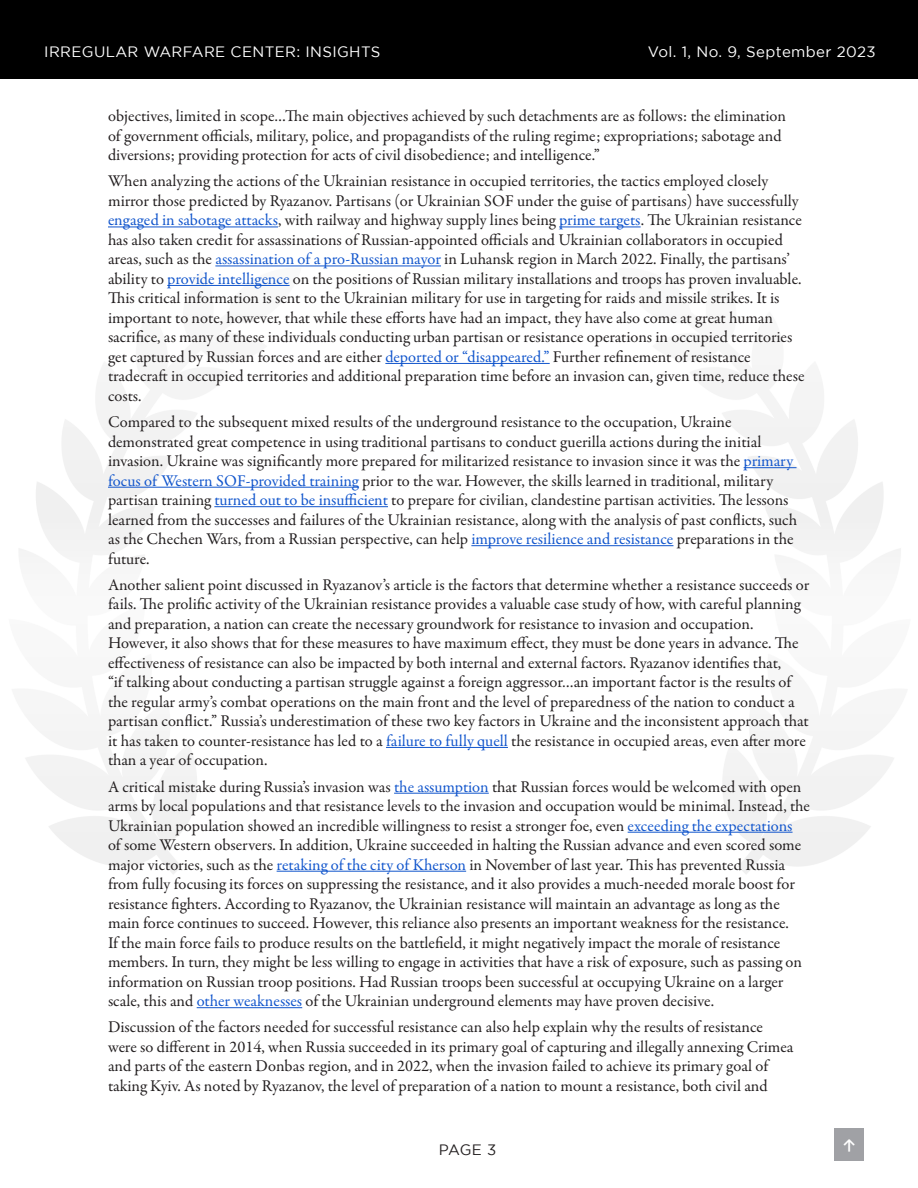
<style>
.page{position:relative;width:918px;height:1188px;background:#fff}
.page>*{position:absolute;margin:0;border:0;box-sizing:border-box;transform-origin:0 0}
.t1{font:16.5px/19.5px "Garamond Premr Pro";color:#231f20}
.t2{font:15px "Gotham";letter-spacing:.025em;color:#fff}
.t3{font:15px "Gotham";color:#231f20}
.t4{font:700 15px "Calibri";color:#fff}
.s1{color:#15c}
</style>
<div class="page">
<div style="left:0;top:0;width:918px;height:79px;background:#000"></div>
<div style="left:835px;top:1129px;width:29px;height:32px;background:#a0a1a5"></div>
<hr style="left:108px;top:227px;width:170px;height:1px;background:#15c">
<hr style="left:559px;top:227px;width:82px;height:1px;background:#15c">
<hr style="left:215px;top:266px;width:226px;height:1px;background:#15c">
<hr style="left:167px;top:285px;width:123px;height:1px;background:#15c">
<hr style="left:385px;top:363px;width:165px;height:1px;background:#15c">
<hr style="left:744px;top:467px;width:53px;height:1px;background:#15c">
<hr style="left:108px;top:487px;width:251px;height:1px;background:#15c">
<hr style="left:214px;top:506px;width:174px;height:1px;background:#15c">
<hr style="left:471px;top:545px;width:202px;height:1px;background:#15c">
<hr style="left:386px;top:747px;width:122px;height:1px;background:#15c">
<hr style="left:394px;top:793px;width:95px;height:1px;background:#15c">
<hr style="left:628px;top:832px;width:165px;height:1px;background:#15c">
<hr style="left:277px;top:871px;width:189px;height:1px;background:#15c">
<hr style="left:197px;top:1007px;width:105px;height:1px;background:#15c">
<p class="t2" style="left:44px;top:44px;width:338px">IRREGULAR WARFARE CENTER: INSIGHTS</p>
<p class="t2" style="left:648px;top:44px;width:229px">Vol. 1, No. 9, September 2023</p>
<p class="t1" style="left:108px;top:107px;width:680px">objectives, limited in scope…The main objectives achieved by such detachments are as follows: the elimination of government officials, military, police, and propagandists of the ruling regime; expropriations; sabotage and diversions; providing protection for acts of civil disobedience; and intelligence.”</p>
<p class="t1" style="left:108px;top:172px;width:698px">When analyzing the actions of the Ukrainian resistance in occupied territories, the tactics employed closely mirror those predicted by Ryazanov. Partisans (or Ukrainian SOF under the guise of partisans) have successfully <span class="s1">engaged in sabotage attacks</span>, with railway and highway supply lines being <span class="s1">prime targets</span>. The Ukrainian resistance has also taken credit for assassinations of Russian-appointed officials and Ukrainian collaborators in occupied areas, such as the <span class="s1">assassination of a pro-Russian mayor</span> in Luhansk region in March 2022. Finally, the partisans’ ability to <span class="s1">provide intelligence</span> on the positions of Russian military installations and troops has proven invaluable.<br>This critical information is sent to the Ukrainian military for use in targeting for raids and missile strikes. It is important to note, however, that while these efforts have had an impact, they have also come at great human sacrifice, as many of these individuals conducting urban partisan or resistance operations in occupied territories get captured by Russian forces and are either <span class="s1">deported or “disappeared.”</span> Further refinement of resistance tradecraft in occupied territories and additional preparation time before an invasion can, given time, reduce these costs.</p>
<p class="t1" style="left:108px;top:413px;width:691px">Compared to the subsequent mixed results of the underground resistance to the occupation, Ukraine demonstrated great competence in using traditional partisans to conduct guerilla actions during the initial invasion. Ukraine was significantly more prepared for militarized resistance to invasion since it was the <span class="s1">primary focus of Western SOF-provided training</span> prior to the war. However, the skills learned in traditional, military partisan training <span class="s1">turned out to be insufficient</span> to prepare for civilian, clandestine partisan activities. The lessons learned from the successes and failures of the Ukrainian resistance, along with the analysis of past conflicts, such as the Chechen Wars, from a Russian perspective, can help <span class="s1">improve resilience and resistance</span> preparations in the future.</p>
<p class="t1" style="left:108px;top:575px;width:703px">Another salient point discussed in Ryazanov’s article is the factors that determine whether a resistance succeeds or fails. The prolific activity of the Ukrainian resistance provides a valuable case study of how, with careful planning and preparation, a nation can create the necessary groundwork for resistance to invasion and occupation.<br>However, it also shows that for these measures to have maximum effect, they must be done years in advance. The effectiveness of resistance can also be impacted by both internal and external factors. Ryazanov identifies that,<br>“if talking about conducting a partisan struggle against a foreign aggressor…an important factor is the results of the regular army’s combat operations on the main front and the level of preparedness of the nation to conduct a partisan conflict.” Russia’s underestimation of these two key factors in Ukraine and the inconsistent approach that it has taken to counter-resistance has led to a <span class="s1">failure to fully quell</span> the resistance in occupied areas, even after more than a year of occupation.</p>
<p class="t1" style="left:108px;top:777px;width:704px">A critical mistake during Russia’s invasion was <span class="s1">the assumption</span> that Russian forces would be welcomed with open arms by local populations and that resistance levels to the invasion and occupation would be minimal. Instead, the Ukrainian population showed an incredible willingness to resist a stronger foe, even <span class="s1">exceeding the expectations<br></span>of some Western observers. In addition, Ukraine succeeded in halting the Russian advance and even scored some major victories, such as the <span class="s1">retaking of the city of Kherson</span> in November of last year. This has prevented Russia from fully focusing its forces on suppressing the resistance, and it also provides a much-needed morale boost for resistance fighters. According to Ryazanov, the Ukrainian resistance will maintain an advantage as long as the main force continues to succeed. However, this reliance also presents an important weakness for the resistance.<br>If the main force fails to produce results on the battlefield, it might negatively impact the morale of resistance members. In turn, they might be less willing to engage in activities that have a risk of exposure, such as passing on information on Russian troop positions. Had Russian troops been successful at occupying Ukraine on a larger scale, this and <span class="s1">other weaknesses</span> of the Ukrainian underground elements may have proven decisive.</p>
<p class="t1" style="left:108px;top:1018px;width:687px">Discussion of the factors needed for successful resistance can also help explain why the results of resistance were so different in 2014, when Russia succeeded in its primary goal of capturing and illegally annexing Crimea and parts of the eastern Donbas region, and in 2022, when the invasion failed to achieve its primary goal of taking Kyiv. As noted by Ryazanov, the level of preparation of a nation to mount a resistance, both civil and</p>
<p class="t3" style="left:439px;top:1141px;width:59px">PAGE 3</p>
<p class="t4" style="left:843px;top:1135px;width:15px">↑</p>
</div>
